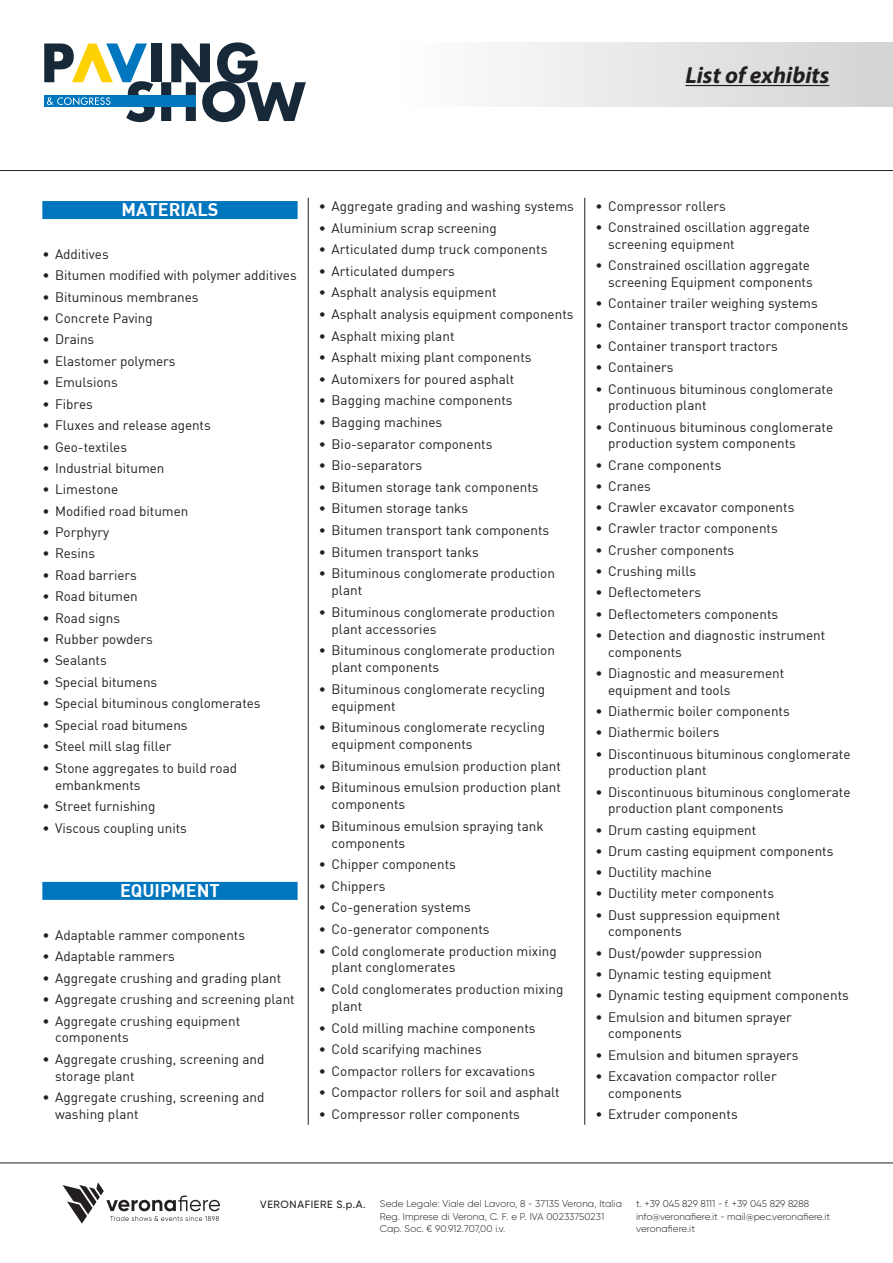
<style>
.page{position:relative;width:893px;height:1263px;background:#fff}
.page>*{position:absolute;margin:0;border:0;box-sizing:border-box;transform-origin:0 0}
.t1{font:italic 700 23.25px "Myriad Pro";color:#231f20}
.t2{font:18px "DIN Bold";color:#fff}
.t3{font:13.5px/16.6px "DIN";color:#231f20}
.t4{font:500 10.5px "Gilroy";letter-spacing:.06em;color:#231f20}
.t5{font:300 9.75px/12.8px "Gilroy";color:#231f20}
</style>
<div class="page">
<hr style="left:308px;top:198px;width:1px;height:927px;background:#231f20">
<hr style="left:584px;top:198px;width:1px;height:927px;background:#231f20">
<div style="left:394px;top:43px;width:498px;height:63px;background:linear-gradient(to right,#fefefe,#d2d3d6)"></div>
<hr style="left:0;top:170px;width:892px;height:1px;background:#231f20">
<hr style="left:685px;top:85px;width:144px;height:1px;background:#231f20">
<div style="left:42px;top:201px;width:255px;height:18px;background:#0076be"></div>
<div style="left:42px;top:882px;width:255px;height:18px;background:#0076be"></div>
<div style="left:151px;top:44px;width:10px;height:38px;background:#172938"></div>
<svg style="left:161px;top:42px;width:145px;height:80px"></svg>
<div style="left:44px;top:95px;width:152px;height:12px;background:#0076be"></div>
<svg style="left:44px;top:44px;width:111px;height:78px"></svg>
<svg style="left:63px;top:1182px;width:157px;height:42px"></svg>
<hr style="left:0;top:1163px;width:892px;height:1px;background:#231f20">
<h1 class="t1" style="left:685px;top:67px;width:145px">List of exhibits</h1>
<h2 class="t2" style="left:121px;top:198px;width:98px">MATERIALS</h2>
<p class="t3" style="left:42px;top:246px;width:68px">• Additives</p>
<p class="t3" style="left:42px;top:267px;width:256px">• Bitumen modified with polymer additives</p>
<p class="t3" style="left:42px;top:288px;width:158px">• Bituminous membranes</p>
<p class="t3" style="left:42px;top:310px;width:112px">• Concrete Paving</p>
<p class="t3" style="left:42px;top:331px;width:53px">• Drains</p>
<p class="t3" style="left:42px;top:352px;width:135px">• Elastomer polymers</p>
<p class="t3" style="left:42px;top:374px;width:77px">• Emulsions</p>
<p class="t3" style="left:42px;top:395px;width:52px">• Fibres</p>
<p class="t3" style="left:42px;top:417px;width:170px">• Fluxes and release agents</p>
<p class="t3" style="left:42px;top:438px;width:86px">• Geo-textiles</p>
<p class="t3" style="left:42px;top:460px;width:124px">• Industrial bitumen</p>
<p class="t3" style="left:42px;top:481px;width:78px">• Limestone</p>
<p class="t3" style="left:42px;top:502px;width:147px">• Modified road bitumen</p>
<p class="t3" style="left:42px;top:523px;width:68px">• Porphyry</p>
<p class="t3" style="left:42px;top:545px;width:54px">• Resins</p>
<p class="t3" style="left:42px;top:566px;width:96px">• Road barriers</p>
<p class="t3" style="left:42px;top:588px;width:97px">• Road bitumen</p>
<p class="t3" style="left:42px;top:609px;width:79px">• Road signs</p>
<p class="t3" style="left:42px;top:631px;width:112px">• Rubber powders</p>
<p class="t3" style="left:42px;top:652px;width:66px">• Sealants</p>
<p class="t3" style="left:42px;top:674px;width:116px">• Special bitumens</p>
<p class="t3" style="left:42px;top:695px;width:220px">• Special bituminous conglomerates</p>
<p class="t3" style="left:42px;top:716px;width:147px">• Special road bitumens</p>
<p class="t3" style="left:42px;top:738px;width:131px">• Steel mill slag filler</p>
<p class="t3" style="left:55px;top:759px;width:183px;text-indent:-13px">• Stone aggregates to build road embankments</p>
<p class="t3" style="left:42px;top:798px;width:115px">• Street furnishing</p>
<p class="t3" style="left:42px;top:819px;width:146px">• Viscous coupling units</p>
<h2 class="t2" style="left:120px;top:879px;width:101px">EQUIPMENT</h2>
<p class="t3" style="left:42px;top:926px;width:204px">• Adaptable rammer components</p>
<p class="t3" style="left:42px;top:948px;width:134px">• Adaptable rammers</p>
<p class="t3" style="left:42px;top:969px;width:240px">• Aggregate crushing and grading plant</p>
<p class="t3" style="left:42px;top:991px;width:254px">• Aggregate crushing and screening plant</p>
<p class="t3" style="left:55px;top:1012px;width:187px;text-indent:-13px">• Aggregate crushing equipment components</p>
<p class="t3" style="left:55px;top:1050px;width:211px;text-indent:-13px">• Aggregate crushing, screening and storage plant</p>
<p class="t3" style="left:55px;top:1089px;width:211px;text-indent:-13px">• Aggregate crushing, screening and washing plant</p>
<p class="t3" style="left:319px;top:198px;width:256px">• Aggregate grading and washing systems</p>
<p class="t3" style="left:319px;top:219px;width:179px">• Aluminium scrap screening</p>
<p class="t3" style="left:319px;top:241px;width:230px">• Articulated dump truck components</p>
<p class="t3" style="left:319px;top:262px;width:137px">• Articulated dumpers</p>
<p class="t3" style="left:319px;top:284px;width:179px">• Asphalt analysis equipment</p>
<p class="t3" style="left:319px;top:306px;width:256px">• Asphalt analysis equipment components</p>
<p class="t3" style="left:319px;top:327px;width:137px">• Asphalt mixing plant</p>
<p class="t3" style="left:319px;top:349px;width:214px">• Asphalt mixing plant components</p>
<p class="t3" style="left:319px;top:370px;width:197px">• Automixers for poured asphalt</p>
<p class="t3" style="left:319px;top:392px;width:195px">• Bagging machine components</p>
<p class="t3" style="left:319px;top:414px;width:125px">• Bagging machines</p>
<p class="t3" style="left:319px;top:435px;width:175px">• Bio-separator components</p>
<p class="t3" style="left:319px;top:457px;width:105px">• Bio-separators</p>
<p class="t3" style="left:319px;top:478px;width:221px">• Bitumen storage tank components</p>
<p class="t3" style="left:319px;top:500px;width:151px">• Bitumen storage tanks</p>
<p class="t3" style="left:319px;top:521px;width:232px">• Bitumen transport tank components</p>
<p class="t3" style="left:319px;top:543px;width:161px">• Bitumen transport tanks</p>
<p class="t3" style="left:331px;top:565px;width:225px;text-indent:-13px">• Bituminous conglomerate production plant</p>
<p class="t3" style="left:331px;top:603px;width:225px;text-indent:-13px">• Bituminous conglomerate production plant accessories</p>
<p class="t3" style="left:331px;top:642px;width:225px;text-indent:-13px">• Bituminous conglomerate production plant components</p>
<p class="t3" style="left:331px;top:680px;width:215px;text-indent:-13px">• Bituminous conglomerate recycling equipment</p>
<p class="t3" style="left:331px;top:719px;width:215px;text-indent:-13px">• Bituminous conglomerate recycling equipment components</p>
<p class="t3" style="left:319px;top:757px;width:244px">• Bituminous emulsion production plant</p>
<p class="t3" style="left:331px;top:779px;width:231px;text-indent:-13px">• Bituminous emulsion production plant components</p>
<p class="t3" style="left:331px;top:817px;width:213px;text-indent:-13px">• Bituminous emulsion spraying tank components</p>
<p class="t3" style="left:319px;top:856px;width:138px">• Chipper components</p>
<p class="t3" style="left:319px;top:877px;width:68px">• Chippers</p>
<p class="t3" style="left:319px;top:899px;width:153px">• Co-generation systems</p>
<p class="t3" style="left:319px;top:921px;width:172px">• Co-generator components</p>
<p class="t3" style="left:331px;top:942px;width:226px;text-indent:-13px">• Cold conglomerate production mixing plant conglomerates</p>
<p class="t3" style="left:331px;top:980px;width:233px;text-indent:-13px">• Cold conglomerates production mixing plant</p>
<p class="t3" style="left:319px;top:1019px;width:218px">• Cold milling machine components</p>
<p class="t3" style="left:319px;top:1041px;width:164px">• Cold scarifying machines</p>
<p class="t3" style="left:319px;top:1062px;width:218px">• Compactor rollers for excavations</p>
<p class="t3" style="left:319px;top:1084px;width:242px">• Compactor rollers for soil and asphalt</p>
<p class="t3" style="left:319px;top:1105px;width:202px">• Compressor roller components</p>
<p class="t3" style="left:595px;top:198px;width:132px">• Compressor rollers</p>
<p class="t3" style="left:608px;top:219px;width:203px;text-indent:-13px">• Constrained oscillation aggregate screening equipment</p>
<p class="t3" style="left:595px;top:257px;width:219px;text-align:right">• Constrained oscillation aggregate screening Equipment components</p>
<p class="t3" style="left:595px;top:295px;width:224px">• Container trailer weighing systems</p>
<p class="t3" style="left:595px;top:316px;width:254px">• Container transport tractor components</p>
<p class="t3" style="left:595px;top:338px;width:184px">• Container transport tractors</p>
<p class="t3" style="left:595px;top:359px;width:80px">• Containers</p>
<p class="t3" style="left:608px;top:380px;width:227px;text-indent:-13px">• Continuous bituminous conglomerate production plant</p>
<p class="t3" style="left:608px;top:418px;width:227px;text-indent:-13px">• Continuous bituminous conglomerate production system components</p>
<p class="t3" style="left:595px;top:456px;width:127px">• Crane components</p>
<p class="t3" style="left:595px;top:477px;width:57px">• Cranes</p>
<p class="t3" style="left:595px;top:499px;width:200px">• Crawler excavator components</p>
<p class="t3" style="left:595px;top:520px;width:184px">• Crawler tractor components</p>
<p class="t3" style="left:595px;top:541px;width:140px">• Crusher components</p>
<p class="t3" style="left:595px;top:563px;width:102px">• Crushing mills</p>
<p class="t3" style="left:595px;top:584px;width:107px">• Deflectometers</p>
<p class="t3" style="left:595px;top:605px;width:184px">• Deflectometers components</p>
<p class="t3" style="left:608px;top:627px;width:218px;text-indent:-13px">• Detection and diagnostic instrument components</p>
<p class="t3" style="left:608px;top:665px;width:177px;text-indent:-13px">• Diagnostic and measurement equipment and tools</p>
<p class="t3" style="left:595px;top:703px;width:196px">• Diathermic boiler components</p>
<p class="t3" style="left:595px;top:724px;width:125px">• Diathermic boilers</p>
<p class="t3" style="left:608px;top:745px;width:244px;text-indent:-13px">• Discontinuous bituminous conglomerate production plant</p>
<p class="t3" style="left:608px;top:783px;width:244px;text-indent:-13px">• Discontinuous bituminous conglomerate production plant components</p>
<p class="t3" style="left:595px;top:821px;width:162px">• Drum casting equipment</p>
<p class="t3" style="left:595px;top:842px;width:239px">• Drum casting equipment components</p>
<p class="t3" style="left:595px;top:864px;width:118px">• Ductility machine</p>
<p class="t3" style="left:595px;top:885px;width:180px">• Ductility meter components</p>
<p class="t3" style="left:608px;top:906px;width:173px;text-indent:-13px">• Dust suppression equipment components</p>
<p class="t3" style="left:595px;top:944px;width:168px">• Dust/powder suppression</p>
<p class="t3" style="left:595px;top:966px;width:178px">• Dynamic testing equipment</p>
<p class="t3" style="left:595px;top:987px;width:255px">• Dynamic testing equipment components</p>
<p class="t3" style="left:608px;top:1008px;width:185px;text-indent:-13px">• Emulsion and bitumen sprayer components</p>
<p class="t3" style="left:595px;top:1046px;width:205px">• Emulsion and bitumen sprayers</p>
<p class="t3" style="left:608px;top:1068px;width:170px;text-indent:-13px">• Excavation compactor roller components</p>
<p class="t3" style="left:595px;top:1105px;width:144px">• Extruder components</p>
<p class="t4" style="left:260px;top:1200px;width:107px">VERONAFIERE S.p.A.</p>
<p class="t5" style="left:380px;top:1198px;width:243px">Sede Legale: Viale del Lavoro, 8 - 37135 Verona, Italia<br>Reg. Imprese di Verona, C. F. e P. IVA 00233750231<br>Cap. Soc. € 90.912.707,00 i.v.</p>
<p class="t5" style="left:636px;top:1198px;width:195px">t. +39 045 829 8111 - f. +39 045 829 8288 info@veronafiere.it - mail@pec.veronafiere.it veronafiere.it</p>
</div>
